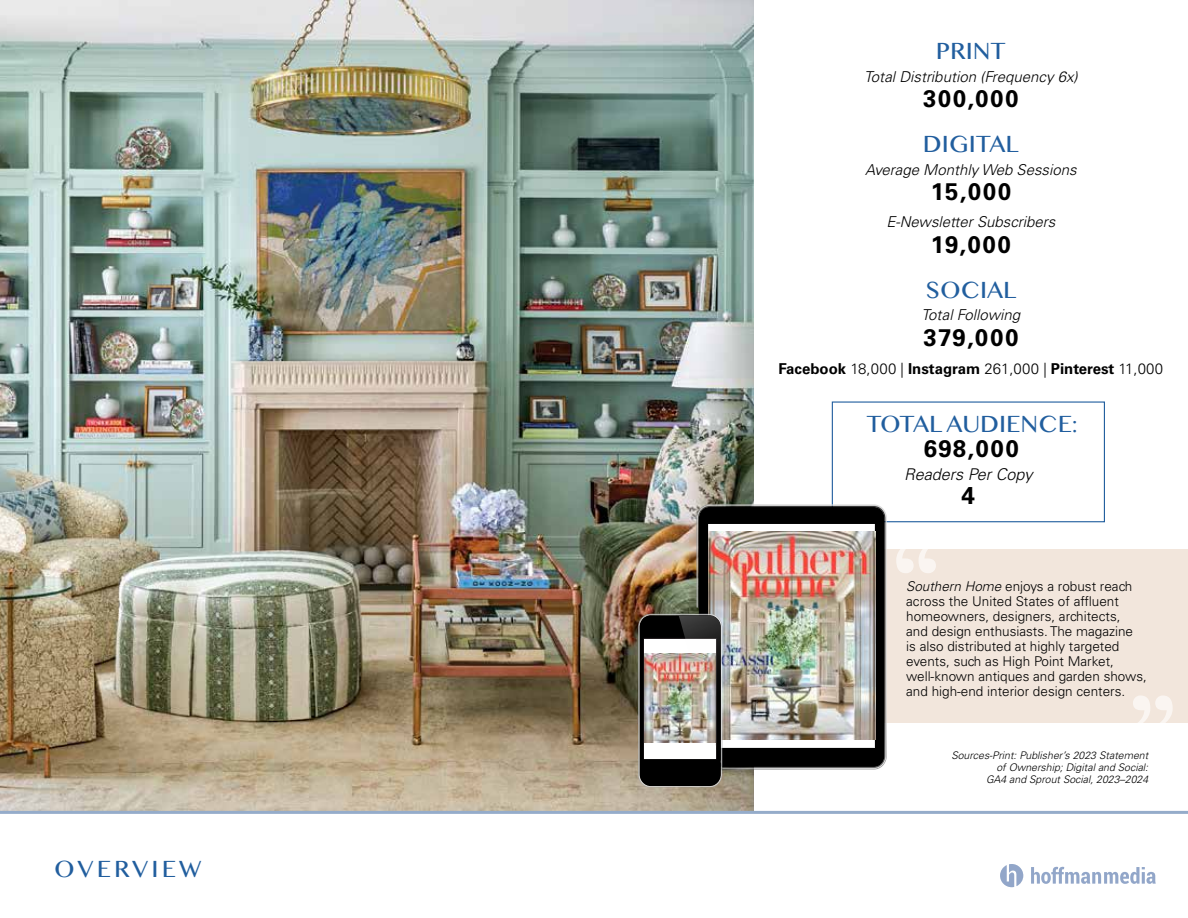
<style>
.page{position:relative;width:1188px;height:918px;background:#fff}
.page>*{position:absolute;margin:0;border:0;box-sizing:border-box;transform-origin:0 0}
.t1{font:24.9px "Malayalam MN";color:#215e9e}
.t2{font:24.9px "Malayalam MN";letter-spacing:.13em;color:#215e9e}
.t3{font:700 24.3px "Univers LT Std";color:#000}
.t4{font:700 24px "Univers LT Std";letter-spacing:.07em;color:#000}
.t5{font:italic 300 16.2px "Univers LT Std";color:#000}
.t6{font:italic 300 15px "Univers LT Std";color:#000}
.t7{font:700 15px "Univers LT Std";color:#000}
.t8{font:300 13.5px/15px "Univers LT Std";color:#000}
.t9{font:italic 300 10.5px/12px "Univers LT Std";color:#000;text-align:right}
.s1{font-weight:300}
.s2{font-style:italic}
</style>
<div class="page">
<div style="left:832px;top:401px;width:273px;height:121px;border:1px solid #215e9e"></div>
<div style="left:755px;top:550px;width:433px;height:173px;background:#f2e6dc"></div>
<img style="left:0;top:0;width:754px;height:811px">
<div style="left:699px;top:507px;width:185px;height:260px;background:#000;border-radius:11px"></div>
<img style="left:638px;top:524px;width:237px;height:264px">
<img style="left:716px;top:617px;width:6px;height:149px">
<img style="left:721px;top:623px;width:1px;height:144px">
<img style="left:710px;top:762px;width:6px;height:2px">
<img style="left:679px;top:615px;width:42px;height:147px">
<img style="left:685px;top:638px;width:32px;height:111px">
<img style="left:685px;top:639px;width:31px;height:106px">
<img style="left:644px;top:654px;width:72px;height:89px">
<svg style="left:896px;top:549px;width:41px;height:24px"></svg>
<svg style="left:1133px;top:695px;width:40px;height:28px"></svg>
<svg style="left:1031px;top:867px;width:125px;height:17px"></svg>
<svg style="left:1000px;top:864px;width:23px;height:23px"></svg>
<hr style="left:0;top:811px;width:1188px;height:3px;background:#95acca">
<h1 class="t2" style="left:54px;top:856px;width:149px">OVERVIEW</h1>
<h1 class="t1" style="left:936px;top:39px;width:72px">PRINT</h1>
<p class="t6" style="left:864px;top:67px;width:215px">Total Distribution (Frequency 6x)</p>
<h3 class="t4" style="left:923px;top:85px;width:97px">300,000</h3>
<h1 class="t1" style="left:923px;top:132px;width:97px">DIGITAL</h1>
<p class="t6" style="left:865px;top:160px;width:213px">Average Monthly Web Sessions</p>
<h3 class="t4" style="left:931px;top:178px;width:82px">15,000</h3>
<p class="t6" style="left:886px;top:213px;width:170px">E-Newsletter Subscribers</p>
<h3 class="t4" style="left:931px;top:230px;width:81px">19,000</h3>
<h1 class="t1" style="left:925px;top:278px;width:93px">SOCIAL</h1>
<p class="t6" style="left:922px;top:306px;width:100px">Total Following</p>
<h3 class="t4" style="left:923px;top:323px;width:96px">379,000</h3>
<p class="t7" style="left:779px;top:360px;width:386px">Facebook <span class="s1">18,000 |</span> Instagram <span class="s1">261,000 |</span> Pinterest <span class="s1">11,000</span></p>
<h1 class="t1" style="left:866px;top:412px;width:213px">TOTAL AUDIENCE:</h1>
<h3 class="t4" style="left:924px;top:435px;width:96px">698,000</h3>
<p class="t5" style="left:904px;top:464px;width:130px">Readers Per Copy</p>
<h2 class="t3" style="left:962px;top:481px;width:15px">4</h2>
<p class="t8" style="left:906px;top:579px;width:242px"><span class="s2">Southern Home</span> enjoys a robust reach across the United States of affluent homeowners, designers, architects,<br>and design enthusiasts. The magazine<br>is also distributed at highly targeted events, such as High Point Market, well-known antiques and garden shows, and high-end interior design centers.</p>
<p class="t9" style="left:951px;top:749px;width:198px">Sources-Print: Publisher’s 2023 Statement of Ownership; Digital and Social:<br>GA4 and Sprout Social, 2023–2024</p>
</div>
